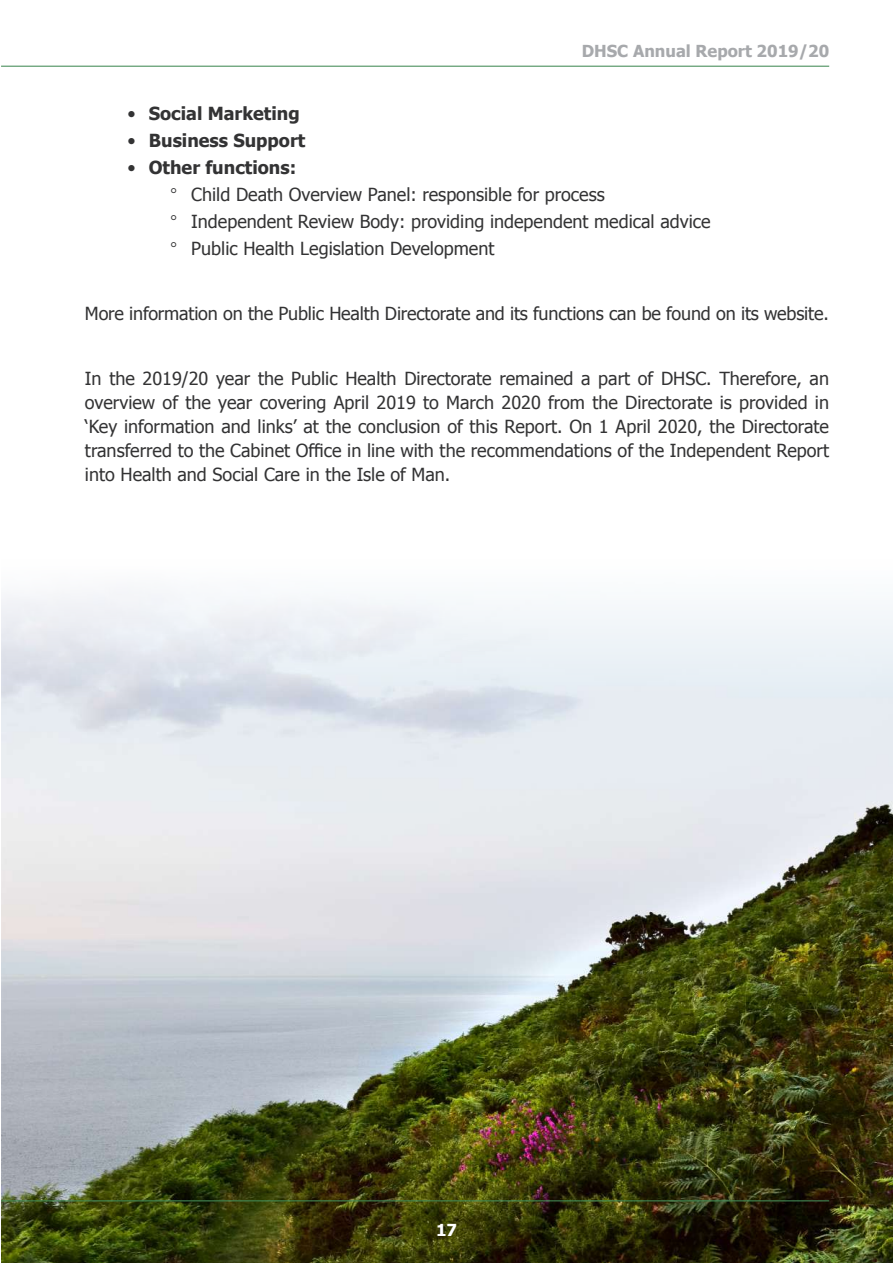
<style>
.page{position:relative;width:893px;height:1263px;background:#fff}
.page>*{position:absolute;margin:0;border:0;box-sizing:border-box;transform-origin:0 0}
.t1{font:18px/24px "Tahoma";color:#333334}
.t2{font:700 18px "Tahoma";color:#333334}
.t3{font:700 16.5px "Tahoma";color:#a7a9ac}
.t4{font:700 16.5px "Tahoma";color:#fff}
.s1{font-weight:400}
.s2{font-weight:700}
</style>
<div class="page">
<hr style="left:1px;top:66px;width:828px;height:1px;background:#438b56">
<img style="left:1px;top:590px;width:892px;height:673px">
<hr style="left:1px;top:1200px;width:828px;height:1px;background:#438b56">
<p class="t3" style="left:582px;top:39px;width:249px">DHSC Annual Report 2019/20</p>
<p class="t2" style="left:128px;top:101px;width:174px"><span class="s1">•</span> Social Marketing</p>
<p class="t2" style="left:128px;top:128px;width:179px"><span class="s1">•</span> Business Support</p>
<p class="t1" style="left:191px;top:153px;width:521px;line-height:27px;text-indent:-64px">• <span class="s2">Other functions:<br></span>Child Death Overview Panel: responsible for process<br>Independent Review Body: providing independent medical advice Public Health Legislation Development</p>
<p class="t1" style="left:85px;top:301px;width:745px">More information on the Public Health Directorate and its functions can be found on its website.</p>
<p class="t1" style="left:85px;top:366px;width:746px;text-align:justify">In the 2019/20 year the Public Health Directorate remained a part of DHSC. Therefore, an overview of the year covering April 2019 to March 2020 from the Directorate is provided in ‘Key information and links’ at the conclusion of this Report. On 1 April 2020, the Directorate transferred to the Cabinet Office in line with the recommendations of the Independent Report into Health and Social Care in the Isle of Man.</p>
<p class="t4" style="left:436px;top:1218px;width:23px">17</p>
</div>
